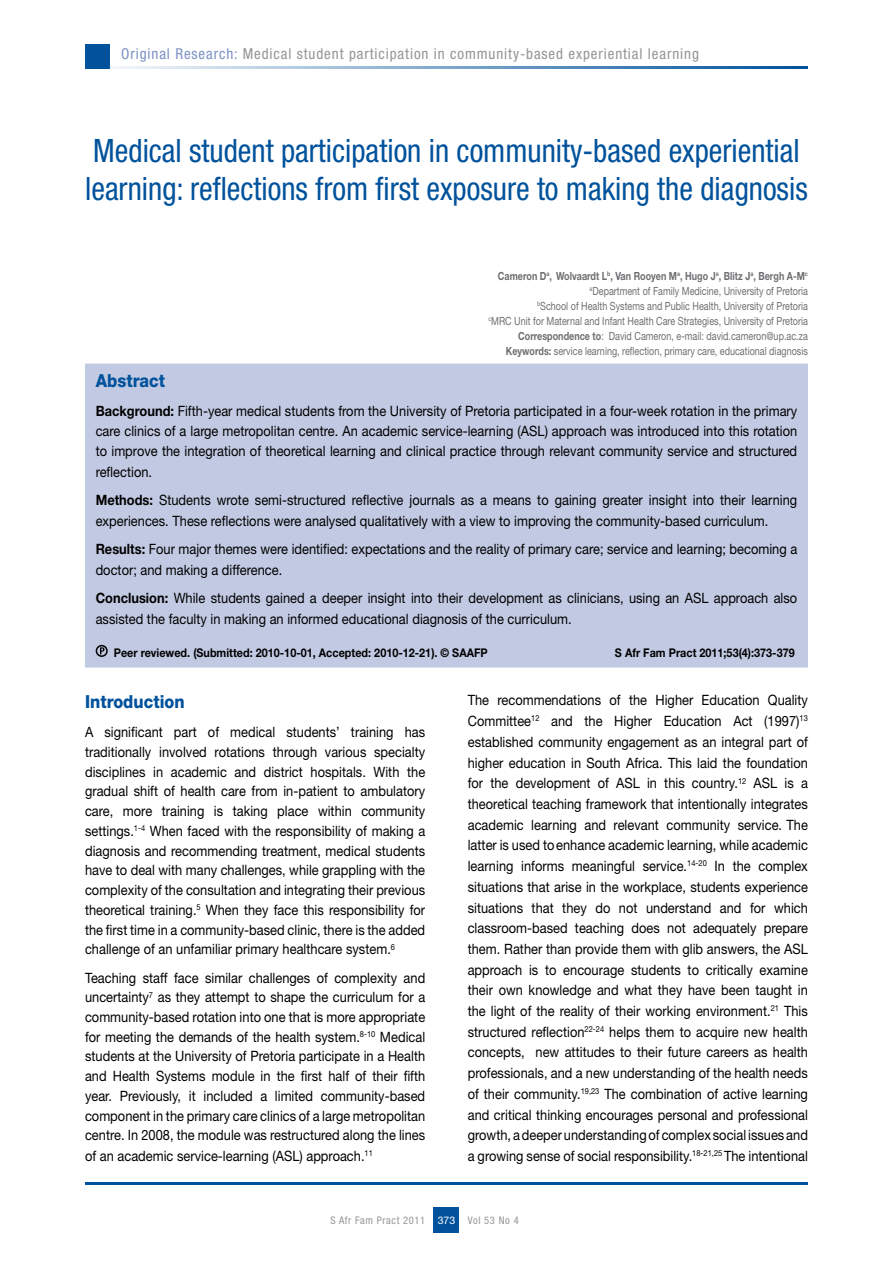
<style>
.page{position:relative;width:893px;height:1263px;background:#fff}
.page>*{position:absolute;margin:0;border:0;box-sizing:border-box;transform-origin:0 0}
.t1{font:condensed 32.25px/37.5px "Helvetica Neue LT Std";color:#00529c;scale:.95 1}
.t2{font:800 18px "Helvetica Neue LT Std";color:#00529c;scale:.9 1}
.t3{font:condensed 15px "Helvetica Neue LT Std";letter-spacing:.06em;color:#939598}
.t4{font:14.25px/20.7px "Helvetica Neue LT Std";color:#000;text-align:justify;scale:.9 1}
.t5{font:700 12px "Helvetica Neue LT Std";color:#000;scale:.9 1}
.t6{font:11.25px/15px "Helvetica Neue LT Std";color:#6d6e71;text-align:right;scale:.8 1}
.t7{font:condensed 10.5px "Helvetica Neue LT Std";letter-spacing:.06em;color:#939598}
.s1{color:#7c91c4}
.s2{font-weight:700}
.s3{font-stretch:normal;color:#fff}
</style>
<div class="page">
<hr style="left:85px;top:66px;width:723px;height:2px;background:#00529c">
<div style="left:85px;top:44px;width:24px;height:24px;background:#00529c"></div>
<div style="left:434px;top:1208px;width:25px;height:25px;background:#00529c"></div>
<hr style="left:85px;top:1182px;width:723px;height:2px;background:#00529c">
<div style="left:85px;top:364px;width:723px;height:303px;background:#c2cae3"></div>
<div style="left:96px;top:645px;width:12px;height:12px;border:2px solid #000;border-radius:50%"></div>
<svg style="left:100px;top:647px;width:4px;height:7px"></svg>
<p class="t3" style="left:121px;top:45px;width:579px"><span class="s1">Original Research:</span> Medical student participation in community-based experiential learning</p>
<h1 class="t1" style="left:85px;top:132px;width:762px">Medical student participation in community-based experiential learning: reflections from first exposure to making the diagnosis</h1>
<p class="t6" style="left:488px;top:268px;width:401px"><span class="s2">Cameron D</span><sup>a</sup><span class="s2">, Wolvaardt L</span><sup>b</sup><span class="s2">, Van Rooyen M</span><sup>a</sup><span class="s2">, Hugo J</span><sup>a</sup><span class="s2">, Blitz J</span><sup>a</sup><span class="s2">, Bergh A-M</span><sup>c </sup><sup>a</sup>Department of Family Medicine, University of Pretoria<br><sup>b</sup>School of Health Systems and Public Health, University of Pretoria<br><sup>c</sup>MRC Unit for Maternal and Infant Health Care Strategies, University of Pretoria <span class="s2">Correspondence to</span>: David Cameron, e-mail: david.cameron@up.ac.za <span class="s2">Keywords:</span> service learning, reflection, primary care, educational diagnosis</p>
<p class="t2" style="left:96px;top:370px;width:79px">Abstract</p>
<p class="t4" style="left:96px;top:400px;width:781px;line-height:20.2px"><span class="s2">Background:</span> Fifth-year medical students from the University of Pretoria participated in a four-week rotation in the primary care clinics of a large metropolitan centre. An academic service-learning (ASL) approach was introduced into this rotation to improve the integration of theoretical learning and clinical practice through relevant community service and structured reflection.</p>
<p class="t4" style="left:96px;top:490px;width:781px;line-height:20.2px"><span class="s2">Methods:</span> Students wrote semi-structured reflective journals as a means to gaining greater insight into their learning experiences. These reflections were analysed qualitatively with a view to improving the community-based curriculum.</p>
<p class="t4" style="left:96px;top:539px;width:781px;line-height:20.2px"><span class="s2">Results:</span> Four major themes were identified: expectations and the reality of primary care; service and learning; becoming a doctor; and making a difference.</p>
<p class="t4" style="left:96px;top:588px;width:781px;line-height:20.2px"><span class="s2">Conclusion:</span> While students gained a deeper insight into their development as clinicians, using an ASL approach also assisted the faculty in making an informed educational diagnosis of the curriculum.</p>
<p class="t5" style="left:114px;top:645px;width:417px">Peer reviewed. (Submitted: 2010-10-01, Accepted: 2010-12-21). © SAAFP</p>
<p class="t5" style="left:615px;top:645px;width:201px">S Afr Fam Pract 2011;53(4):373-379</p>
<p class="t2" style="left:85px;top:691px;width:112px">Introduction</p>
<p class="t4" style="left:85px;top:722px;width:379px;line-height:19.8px">A significant part of medical students’ training has traditionally involved rotations through various specialty disciplines in academic and district hospitals. With the gradual shift of health care from in-patient to ambulatory care, more training is taking place within community settings.<sup>1-4</sup> When faced with the responsibility of making a diagnosis and recommending treatment, medical students have to deal with many challenges, while grappling with the complexity of the consultation and integrating their previous theoretical training.<sup>5</sup> When they face this responsibility for the first time in a community-based clinic, there is the added challenge of an unfamiliar primary healthcare system.<sup>6</sup></p>
<p class="t4" style="left:85px;top:967px;width:379px;line-height:19.8px">Teaching staff face similar challenges of complexity and uncertainty<sup>7</sup> as they attempt to shape the curriculum for a community-based rotation into one that is more appropriate for meeting the demands of the health system.<sup>8-10</sup> Medical students at the University of Pretoria participate in a Health and Health Systems module in the first half of their fifth year. Previously, it included a limited community-based component in the primary care clinics of a large metropolitan centre. In 2008, the module was restructured along the lines of an academic service-learning (ASL) approach.<sup>11</sup></p>
<p class="t4" style="left:468px;top:690px;width:380px">The recommendations of the Higher Education Quality Committee<sup>12</sup> and the Higher Education Act (1997)<sup>13 </sup>established community engagement as an integral part of higher education in South Africa. This laid the foundation for the development of ASL in this country.<sup>12</sup> ASL is a theoretical teaching framework that intentionally integrates academic learning and relevant community service. The latter is used toenhance academic learning, while academic learning informs meaningful service.<sup>14-20</sup> In the complex situations that arise in the workplace, students experience situations that they do not understand and for which classroom-based teaching does not adequately prepare them. Rather than provide them with glib answers, the ASL approach is to encourage students to critically examine their own knowledge and what they have been taught in the light of the reality of their working environment.<sup>21</sup> This structured reflection<sup>22-24</sup> helps them to acquire new health concepts, new attitudes to their future careers as health professionals, and a new understanding of the health needs of their community.<sup>19,23</sup> The combination of active learning and critical thinking encourages personal and professional growth, a deeper understanding of complex social issues and a growing sense of social responsibility.<sup>18-21,25</sup> The intentional</p>
<p class="t7" style="left:330px;top:1214px;width:190px">S Afr Fam Pract 2011 <span class="s3">373</span> Vol 53 No 4</p>
</div>
